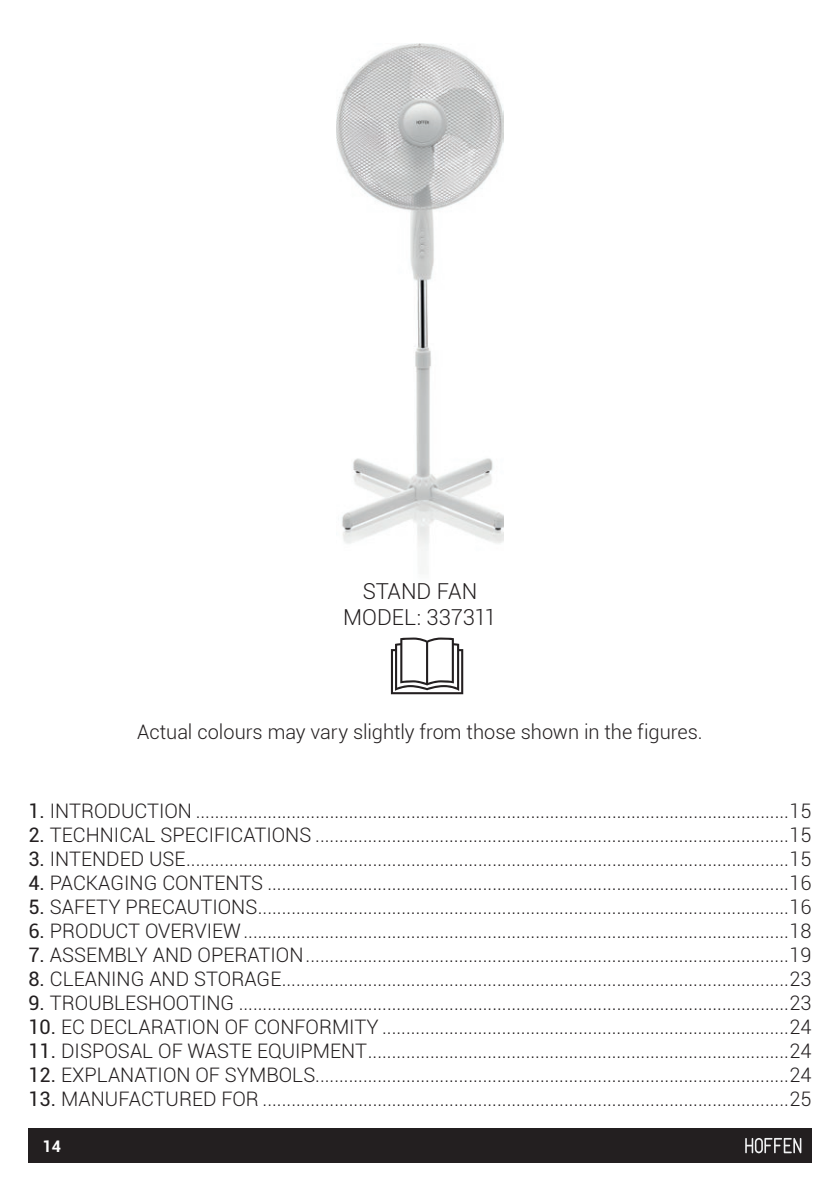
<style>
.page{position:relative;width:840px;height:1191px;background:#fff}
.page>*{position:absolute;margin:0;border:0;box-sizing:border-box;transform-origin:0 0}
.t1{font:300 22px "Roboto";letter-spacing:-.005em;color:#231f20}
.t2{font:300 20px "Roboto";color:#231f20}
.t3{font:700 16px "Roboto";color:#fff}
.s1{font-weight:400}
</style>
<div class="page">
<img style="left:336px;top:44px;width:167px;height:507px">
<svg style="left:390px;top:637px;width:73px;height:57px"></svg>
<div style="left:28px;top:1128px;width:783px;height:34px;background:#231f20"></div>
<svg style="left:745px;top:1138px;width:56px;height:15px"></svg>
<p class="t1" style="left:362px;top:575px;width:116px">STAND FAN</p>
<p class="t1" style="left:343px;top:602px;width:155px">MODEL: 337311</p>
<p class="t2" style="left:137px;top:718px;width:566px">Actual colours may vary slightly from those shown in the figures.</p>
<p class="t2" style="left:28px;top:797px;width:784px"><span class="s1">1.</span> INTRODUCTION ............................................................................................................................15</p>
<p class="t2" style="left:28px;top:821px;width:784px"><span class="s1">2.</span> TECHNICAL SPECIFICATIONS ...................................................................................................15</p>
<p class="t2" style="left:28px;top:845px;width:784px"><span class="s1">3.</span> INTENDED USE..............................................................................................................................15</p>
<p class="t2" style="left:28px;top:869px;width:784px"><span class="s1">4.</span> PACKAGING CONTENTS .............................................................................................................16</p>
<p class="t2" style="left:28px;top:893px;width:784px"><span class="s1">5.</span> SAFETY PRECAUTIONS...............................................................................................................16</p>
<p class="t2" style="left:28px;top:917px;width:784px"><span class="s1">6.</span> PRODUCT OVERVIEW..................................................................................................................18</p>
<p class="t2" style="left:28px;top:941px;width:784px"><span class="s1">7.</span> ASSEMBLY AND OPERATION.....................................................................................................19</p>
<p class="t2" style="left:28px;top:965px;width:784px"><span class="s1">8.</span> CLEANING AND STORAGE..........................................................................................................23</p>
<p class="t2" style="left:28px;top:989px;width:784px"><span class="s1">9.</span> TROUBLESHOOTING ...................................................................................................................23</p>
<p class="t2" style="left:28px;top:1013px;width:784px"><span class="s1">10.</span> EC DECLARATION OF CONFORMITY .....................................................................................24</p>
<p class="t2" style="left:28px;top:1037px;width:784px"><span class="s1">11.</span> DISPOSAL OF WASTE EQUIPMENT........................................................................................24</p>
<p class="t2" style="left:28px;top:1061px;width:784px"><span class="s1">12.</span> EXPLANATION OF SYMBOLS...................................................................................................24</p>
<p class="t2" style="left:28px;top:1085px;width:784px"><span class="s1">13.</span> MANUFACTURED FOR ..............................................................................................................25</p>
<p class="t3" style="left:43px;top:1134px;width:20px">14</p>
</div>
